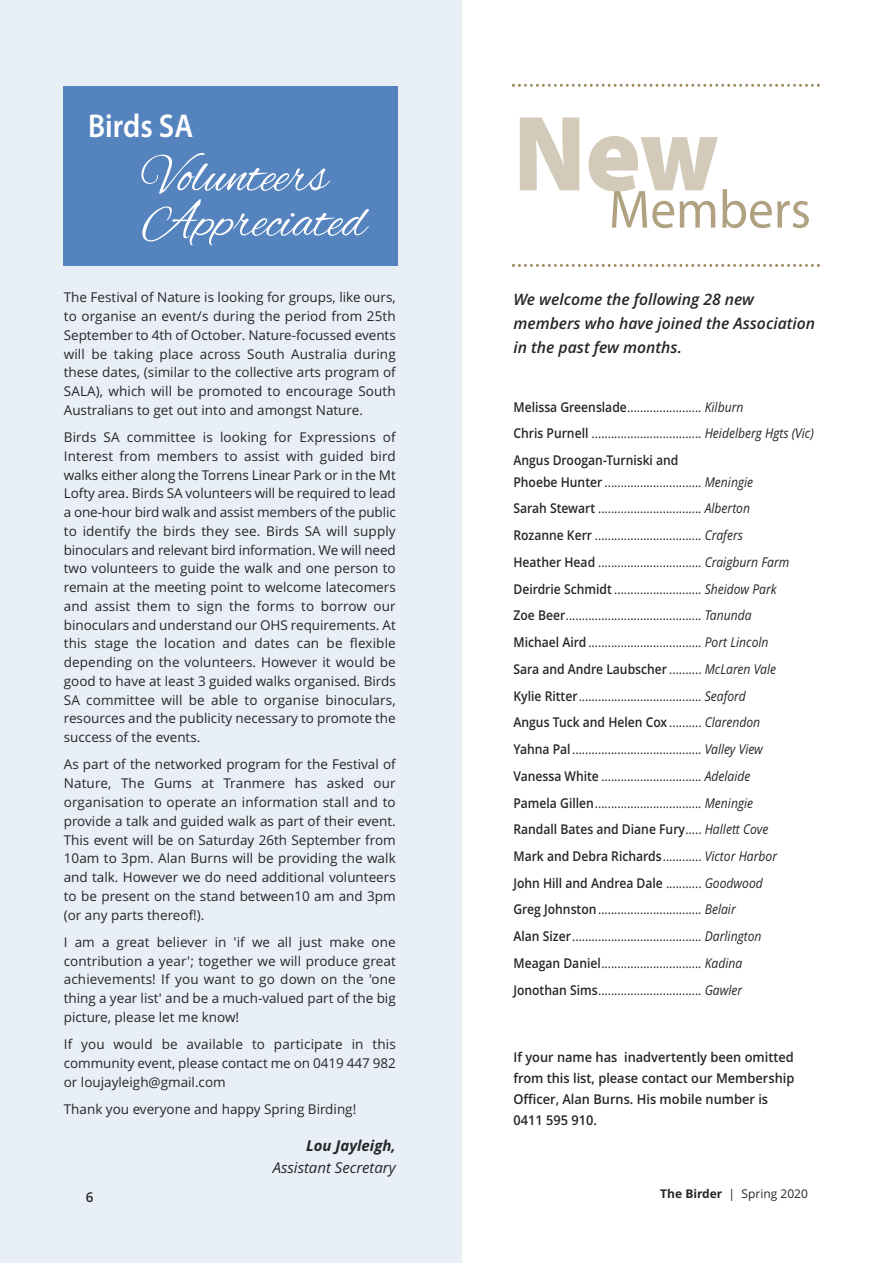
<style>
.page{position:relative;width:893px;height:1263px;background:#fff}
.page>*{position:absolute;margin:0;border:0;box-sizing:border-box;transform-origin:0 0}
.t1{font:54px/45px "Alex Brush";color:#fff;scale:.95 1}
.t2{font:54px "Myriad Pro";color:#b0a181;scale:.95 1}
.t3{font:600 33px "Myriad Pro";color:#fff;scale:.9 1}
.t4{font:italic 600 15.75px/24px "Open Sans";color:#272627}
.t5{font:italic 15px "Open Sans";color:#272627}
.t6{font:italic 700 15px "Open Sans";color:#272627}
.t7{font:13.5px/18.8px "Open Sans";color:#272627;text-align:justify}
.t8{font:13.5px/26.7px "Open Sans";color:#272627;scale:.9 1}
.t9{font:600 13.5px/21px "Open Sans";color:#272627;scale:.95 1}
.t10{font:600 13.5px "Open Sans";color:#272627}
.t11{font:12px "Open Sans";color:#272627}
.s1{font-weight:600}
.s2{font-style:italic}
.s3{font-weight:700}
</style>
<div class="page">
<div style="left:0;top:0;width:461px;height:1263px;background:#e9eff7"></div>
<div style="left:63px;top:86px;width:335px;height:180px;background:#5483be"></div>
<svg style="left:512px;top:264px;width:308px;height:3px"></svg>
<svg style="left:512px;top:84px;width:308px;height:3px"></svg>
<h2 class="t3" style="left:88px;top:114px;width:118px">Birds SA</h2>
<h1 class="t2" style="left:513px;top:189px;width:315px"><sup>Ne</sup>M<sup>w</sup>embers</h1>
<h1 class="t1" style="left:142px;top:157px;width:237px">Volunteers<br>Appreciated</h1>
<p class="t7" style="left:64px;top:288px;width:333px">The Festival of Nature is looking for groups, like ours, to organise an event/s during the period from 25th September to 4th of October. Nature-focussed events will be taking place across South Australia during these dates, (similar to the collective arts program of SALA), which will be promoted to encourage South Australians to get out into and amongst Nature.</p>
<p class="t7" style="left:64px;top:428px;width:333px">Birds SA committee is looking for Expressions of Interest from members to assist with guided bird walks either along the Torrens Linear Park or in the Mt Lofty area. Birds SA volunteers will be required to lead a one-hour bird walk and assist members of the public to identify the birds they see. Birds SA will supply binoculars and relevant bird information. We will need two volunteers to guide the walk and one person to remain at the meeting point to welcome latecomers and assist them to sign the forms to borrow our binoculars and understand our OHS requirements. At this stage the location and dates can be flexible depending on the volunteers. However it would be good to have at least 3 guided walks organised. Birds SA committee will be able to organise binoculars, resources and the publicity necessary to promote the success of the events.</p>
<p class="t7" style="left:64px;top:755px;width:333px">As part of the networked program for the Festival of Nature, The Gums at Tranmere has asked our organisation to operate an information stall and to provide a talk and guided walk as part of their event.<br>This event will be on Saturday 26th September from 10am to 3pm. Alan Burns will be providing the walk and talk. However we do need additional volunteers to be present on the stand between10 am and 3pm (or any parts thereof!).</p>
<p class="t7" style="left:64px;top:933px;width:333px">I am a great believer in 'if we all just make one contribution a year'; together we will produce great achievements! If you want to go down on the 'one thing a year list' and be a much-valued part of the big picture, please let me know!</p>
<p class="t7" style="left:64px;top:1035px;width:333px">If you would be available to participate in this community event, please contact me on 0419 447 982 or loujayleigh@gmail.com</p>
<p class="t7" style="left:64px;top:1100px;width:294px">Thank you everyone and happy Spring Birding!</p>
<p class="t6" style="left:306px;top:1137px;width:91px">Lou Jayleigh,</p>
<p class="t5" style="left:273px;top:1158px;width:125px">Assistant Secretary</p>
<p class="t4" style="left:513px;top:288px;width:303px">We welcome the following 28 new members who have joined the Association in the past few months.</p>
<p class="t8" style="left:513px;top:394px;width:335px"><span class="s1">Melissa Greenslade</span>....................... <span class="s2">Kilburn<br></span><span class="s1">Chris Purnell</span> .................................. <span class="s2">Heidelberg Hgts (Vic)<br></span><span class="s1">Angus Droogan-Turniski and</span></p>
<p class="t8" style="left:513px;top:469px;width:308px"><span class="s1">Phoebe Hunter</span> .............................. <span class="s2">Meningie </span><span class="s1">Sarah Stewart</span> ................................ <span class="s2">Alberton </span><span class="s1">Rozanne Kerr</span> ................................. <span class="s2">Crafers </span><span class="s1">Heather Head</span> ................................ <span class="s2">Craigburn Farm </span><span class="s1">Deirdrie Schmidt</span> ........................... <span class="s2">Sheidow Park </span><span class="s1">Zoe Beer</span>.......................................... <span class="s2">Tanunda </span><span class="s1">Michael Aird</span> ................................... <span class="s2">Port Lincoln </span><span class="s1">Sara and Andre Laubscher</span> .......... <span class="s2">McLaren Vale </span><span class="s1">Kylie Ritter</span>...................................... <span class="s2">Seaford<br></span><span class="s1">Angus Tuck and Helen Cox</span> .......... <span class="s2">Clarendon </span><span class="s1">Yahna Pal</span>........................................ <span class="s2">Valley View </span><span class="s1">Vanessa White</span> ............................... <span class="s2">Adelaide </span><span class="s1">Pamela Gillen</span>................................. <span class="s2">Meningie </span><span class="s1">Randall Bates and Diane Fury</span>..... <span class="s2">Hallett Cove </span><span class="s1">Mark and Debra Richards</span>............ <span class="s2">Victor Harbor </span><span class="s1">John Hill and Andrea Dale</span> ........... <span class="s2">Goodwood </span><span class="s1">Greg Johnston</span>................................ <span class="s2">Belair<br></span><span class="s1">Alan Sizer</span> ........................................ <span class="s2">Darlington </span><span class="s1">Meagan Daniel</span>............................... <span class="s2">Kadina </span><span class="s1">Jonothan Sims</span>................................ <span class="s2">Gawler</span></p>
<p class="t9" style="left:513px;top:1047px;width:297px">If your name has inadvertently been omitted from this list, please contact our Membership Officer, Alan Burns. His mobile number is 0411 595 910.</p>
<p class="t10" style="left:86px;top:1189px;width:9px">6</p>
<p class="t11" style="left:660px;top:1187px;width:149px"><span class="s3">The Birder</span> | Spring 2020</p>
</div>
